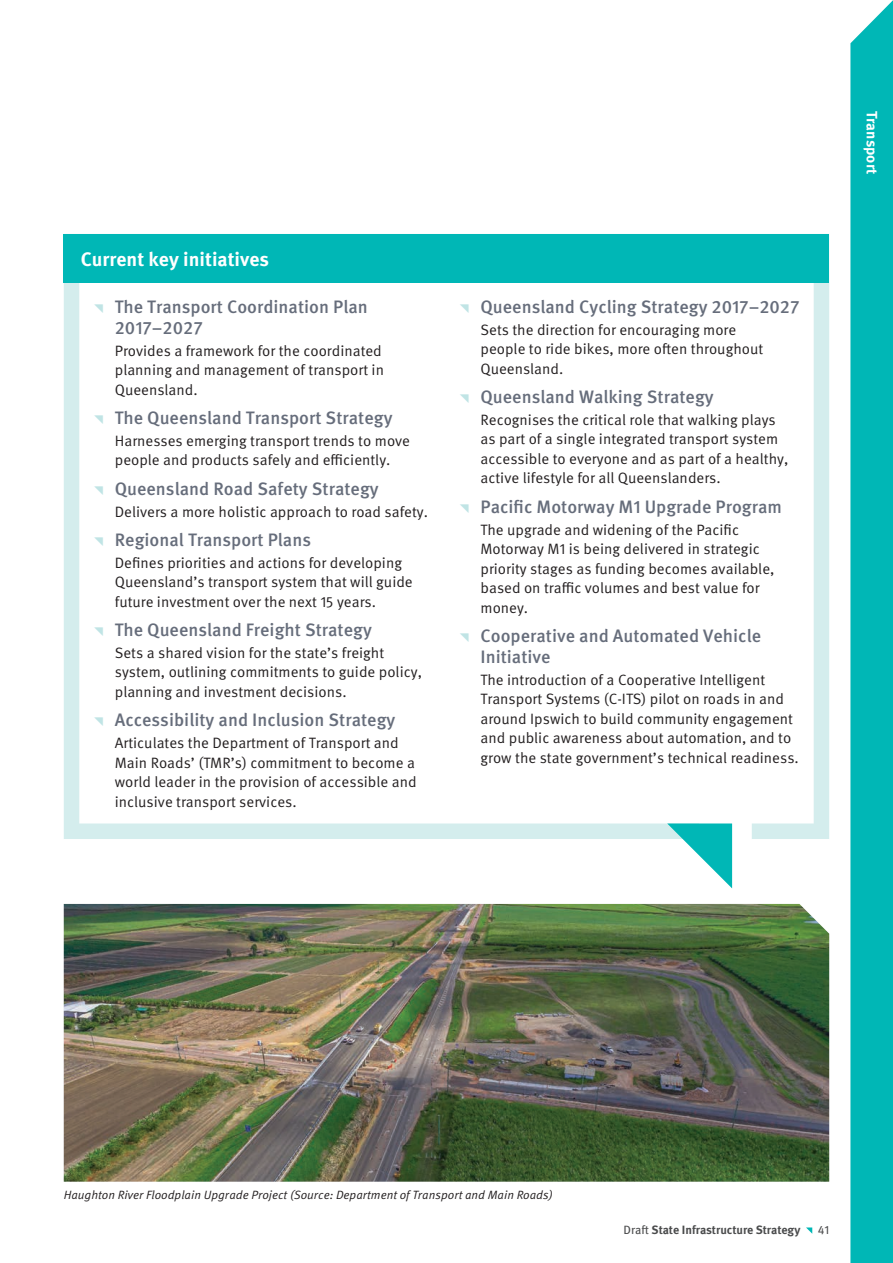
<style>
.page{position:relative;width:893px;height:1263px;background:#fff}
.page>*{position:absolute;margin:0;border:0;box-sizing:border-box;transform-origin:0 0}
.t1{font:700 19.5px "Meta Pro";color:#fff}
.t2{font:500 18px/21px "Meta Pro";color:#666d7b}
.t3{font:15px/19.5px "Meta Pro Norm";color:#231f20}
.t4{font:700 15px "Meta Pro";color:#fff}
.t5{font:12px "Meta Pro Norm Ita";color:#231f20}
.t6{font:700 12px "Meta Pro";letter-spacing:-.005em;color:#4b4c4d}
.t7{font:12px "Meta Pro";color:#4b4c4d}
.s1{font-weight:400}
</style>
<div class="page">
<svg style="left:64px;top:283px;width:765px;height:556px"></svg>
<svg style="left:667px;top:823px;width:65px;height:65px"></svg>
<div style="left:64px;top:234px;width:765px;height:49px;background:#00b7b6"></div>
<img style="left:64px;top:904px;width:765px;height:278px">
<div style="left:850px;top:0;width:43px;height:1263px;background:#00b7b6"></div>
<svg style="left:806px;top:1227px;width:6px;height:7px"></svg>
<svg style="left:94px;top:304px;width:9px;height:9px"></svg>
<svg style="left:94px;top:415px;width:9px;height:9px"></svg>
<svg style="left:94px;top:486px;width:9px;height:9px"></svg>
<svg style="left:94px;top:537px;width:9px;height:9px"></svg>
<svg style="left:94px;top:627px;width:9px;height:9px"></svg>
<svg style="left:94px;top:717px;width:9px;height:9px"></svg>
<svg style="left:460px;top:304px;width:9px;height:9px"></svg>
<svg style="left:460px;top:394px;width:9px;height:9px"></svg>
<svg style="left:460px;top:504px;width:9px;height:9px"></svg>
<svg style="left:460px;top:633px;width:9px;height:9px"></svg>
<h1 class="t1" style="left:81px;top:244px;width:190px">Current key initiatives</h1>
<p class="t2" style="left:115px;top:295px;width:255px">The Transport Coordination Plan<br>2017–2027</p>
<p class="t3" style="left:115px;top:340px;width:271px">Provides a framework for the coordinated planning and management of transport in<br>Queensland.</p>
<p class="t2" style="left:115px;top:406px;width:279px">The Queensland Transport Strategy</p>
<p class="t3" style="left:115px;top:430px;width:297px">Harnesses emerging transport trends to move people and products safely and efficiently.</p>
<p class="t2" style="left:115px;top:477px;width:265px">Queensland Road Safety Strategy</p>
<p class="t3" style="left:115px;top:501px;width:315px">Delivers a more holistic approach to road safety.</p>
<p class="t2" style="left:115px;top:528px;width:198px">Regional Transport Plans</p>
<p class="t3" style="left:115px;top:552px;width:299px">Defines priorities and actions for developing<br>Queensland’s transport system that will guide future investment over the next 15 years.</p>
<p class="t2" style="left:115px;top:618px;width:259px">The Queensland Freight Strategy</p>
<p class="t3" style="left:115px;top:642px;width:309px">Sets a shared vision for the state’s freight system, outlining commitments to guide policy, planning and investment decisions.</p>
<p class="t2" style="left:115px;top:708px;width:282px">Accessibility and Inclusion Strategy</p>
<p class="t3" style="left:115px;top:732px;width:303px">Articulates the Department of Transport and Main Roads’ (TMR’s) commitment to become a world leader in the provision of accessible and inclusive transport services.</p>
<p class="t2" style="left:480px;top:295px;width:320px">Queensland Cycling Strategy 2017–2027</p>
<p class="t3" style="left:480px;top:319px;width:284px">Sets the direction for encouraging more people to ride bikes, more often throughout<br>Queensland.</p>
<p class="t2" style="left:480px;top:385px;width:235px">Queensland Walking Strategy</p>
<p class="t3" style="left:480px;top:409px;width:309px">Recognises the critical role that walking plays as part of a single integrated transport system accessible to everyone and as part of a healthy, active lifestyle for all Queenslanders.</p>
<p class="t2" style="left:480px;top:495px;width:303px">Pacific Motorway M1 Upgrade Program</p>
<p class="t3" style="left:480px;top:519px;width:295px">The upgrade and widening of the Pacific Motorway M1 is being delivered in strategic priority stages as funding becomes available, based on traffic volumes and best value for money.</p>
<p class="t2" style="left:480px;top:624px;width:282px">Cooperative and Automated Vehicle<br>Initiative</p>
<p class="t3" style="left:480px;top:669px;width:320px">The introduction of a Cooperative Intelligent Transport Systems (C-ITS) pilot on roads in and around Ipswich to build community engagement and public awareness about automation, and to grow the state government’s technical readiness.</p>
<p class="t4" style="left:884px;top:111px;width:65px;rotate:90deg">Transport</p>
<p class="t5" style="left:64px;top:1186px;width:490px">Haughton River Floodplain Upgrade Project (Source: Department of Transport and Main Roads)</p>
<p class="t6" style="left:624px;top:1220px;width:179px"><span class="s1">Draft</span> State Infrastructure Strategy</p>
<p class="t7" style="left:818px;top:1220px;width:13px">41</p>
</div>
